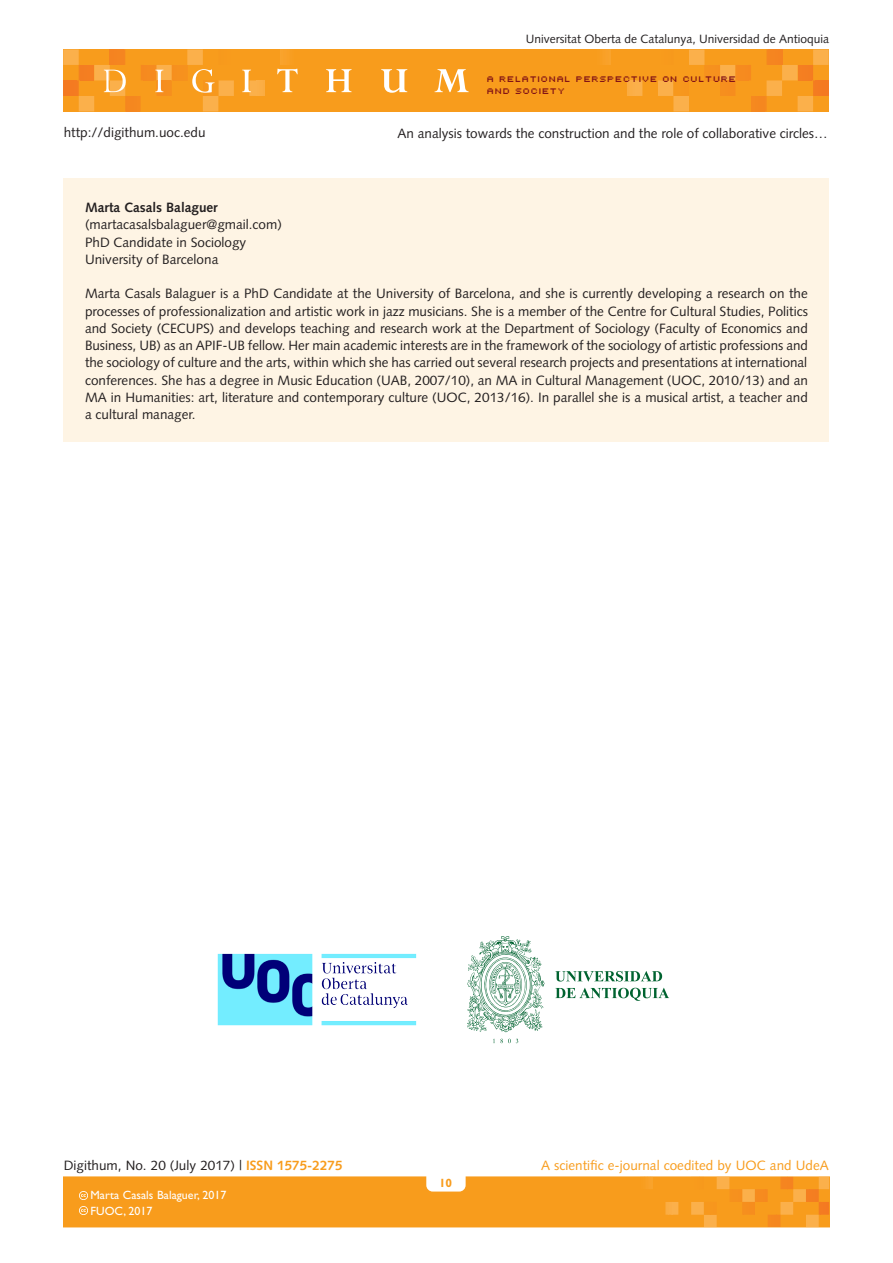
<style>
.page{position:relative;width:893px;height:1263px;background:#fff}
.page>*{position:absolute;margin:0;border:0;box-sizing:border-box;transform-origin:0 0}
._05_Curriculum_autor{font:13.5px/17.2px "Syntax LT";color:#231f20;text-align:justify}
.t1{font:13.5px "Syntax LT";color:#f89c1c}
._02_PARAGRAF_GENERAL{font:13.5px "Syntax LT";color:#231f20}
._05_Curriculum_autor-2{font:700 13.5px "Syntax LT";color:#231f20}
.t2{font:12px "Syntax LT";color:#231f20}
.t3{font:12px "Gill Sans";color:#fff}
.t4{font:700 12px "Gill Sans";color:#f89c1c}
.t5{font:9px/12px "Uni 0554";color:#821316}
.s1{font-weight:700;color:#f89c1c}
</style>
<div class="page">
<hr style="left:829px;top:1177px;width:1px;height:50px;background:#f47921">
<svg style="left:64px;top:1177px;width:765px;height:50px;background:#f89d21"></svg>
<div style="left:63px;top:49px;width:766px;height:62px;background:#f89c1c"></div>
<hr style="left:265px;top:49px;width:1px;height:62px;background:#faab40">
<hr style="left:278px;top:49px;width:2px;height:62px;background:#f9a430">
<hr style="left:625px;top:49px;width:2px;height:62px;background:#faab40">
<hr style="left:612px;top:49px;width:1px;height:62px;background:#f9a430">
<svg style="left:605px;top:49px;width:6px;height:16px"></svg>
<svg style="left:627px;top:49px;width:202px;height:62px"></svg>
<hr style="left:815px;top:80px;width:4px;height:16px;background:#f47b21">
<hr style="left:819px;top:80px;width:3px;height:16px;background:#f47a21">
<hr style="left:822px;top:80px;width:3px;height:16px;background:#f47921">
<hr style="left:825px;top:80px;width:4px;height:16px;background:#f47921">
<svg style="left:63px;top:49px;width:202px;height:62px"></svg>
<svg style="left:277px;top:49px;width:21px;height:43px"></svg>
<svg style="left:326px;top:69px;width:26px;height:23px"></svg>
<svg style="left:381px;top:69px;width:26px;height:24px"></svg>
<svg style="left:434px;top:69px;width:35px;height:23px"></svg>
<img style="left:217px;top:953px;width:199px;height:73px">
<svg style="left:493px;top:1039px;width:25px;height:4px"></svg>
<svg style="left:555px;top:971px;width:107px;height:10px"></svg>
<svg style="left:555px;top:988px;width:114px;height:13px"></svg>
<svg style="left:467px;top:936px;width:78px;height:96px"></svg>
<div style="left:64px;top:179px;width:765px;height:263px;background:#fef4e4"></div>
<p class="t2" style="left:526px;top:32px;width:305px">Universitat Oberta de Catalunya, Universidad de Antioquia</p>
<p class="t5" style="left:488px;top:72px;width:251px">A RELATIONAL PERSPECTIVE ON CULTURE<br>AND SOCIETY</p>
<p class="_02_PARAGRAF_GENERAL" style="left:64px;top:124px;width:143px">http://digithum.uoc.edu</p>
<p class="_05_Curriculum_autor" style="left:398px;top:125px;width:432px">An analysis towards the construction and the role of collaborative circles…</p>
<p class="_05_Curriculum_autor-2" style="left:85px;top:200px;width:134px">Marta Casals Balaguer</p>
<p class="_05_Curriculum_autor" style="left:85px;top:216px;width:198px">(martacasalsbalaguer@gmail.com)</p>
<p class="_05_Curriculum_autor" style="left:85px;top:233px;width:163px">PhD Candidate in Sociology</p>
<p class="_05_Curriculum_autor" style="left:85px;top:251px;width:135px">University of Barcelona</p>
<p class="_05_Curriculum_autor" style="left:85px;top:285px;width:724px">Marta Casals Balaguer is a PhD Candidate at the University of Barcelona, and she is currently developing a research on the processes of professionalization and artistic work in jazz musicians. She is a member of the Centre for Cultural Studies, Politics and Society (CECUPS) and develops teaching and research work at the Department of Sociology (Faculty of Economics and Business, UB) as an APIF-UB fellow. Her main academic interests are in the framework of the sociology of artistic professions and the sociology of culture and the arts, within which she has carried out several research projects and presentations at international conferences. She has a degree in Music Education (UAB, 2007/10), an MA in Cultural Management (UOC, 2010/13) and an MA in Humanities: art, literature and contemporary culture (UOC, 2013/16). In parallel she is a musical artist, a teacher and a cultural manager.</p>
<p class="_05_Curriculum_autor" style="left:64px;top:1156px;width:280px">Digithum, No. 20 (July 2017) | <span class="s1">ISSN 1575-2275</span></p>
<p class="t1" style="left:541px;top:1157px;width:289px">A scientific e-journal coedited by UOC and UdeA</p>
<p class="t4" style="left:439px;top:1176px;width:15px">10</p>
<p class="t3" style="left:91px;top:1188px;width:137px">Marta Casals Balaguer, 2017</p>
<p class="t3" style="left:91px;top:1204px;width:63px">FUOC, 2017</p>
</div>
